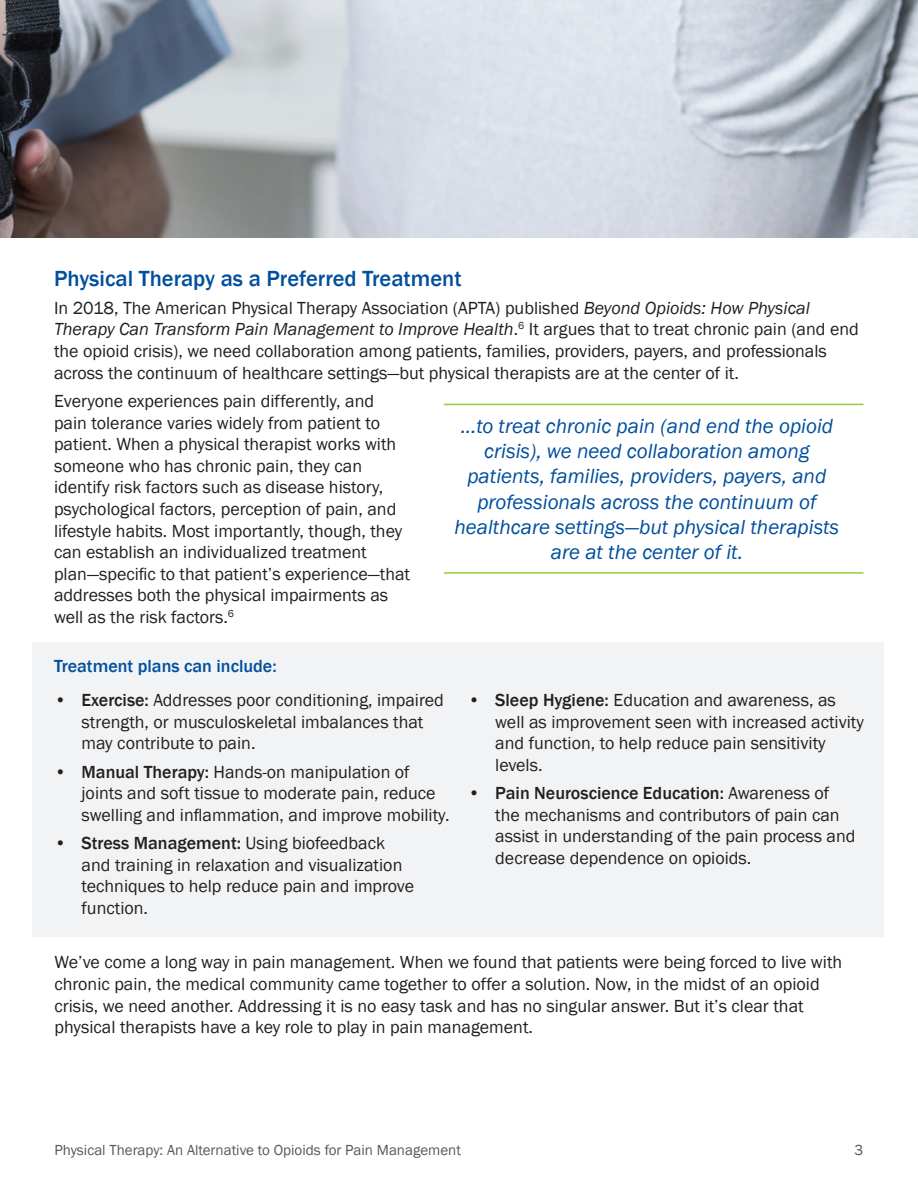
<style>
.page{position:relative;width:918px;height:1188px;background:#fff}
.page>*{position:absolute;margin:0;border:0;box-sizing:border-box;transform-origin:0 0}
.t1{font:500 22.5px "Franklin Gothic";color:#014f9e}
.t2{font:italic 21px/25.2px "Franklin Gothic";color:#014f9e;text-align:center}
.t3{font:18px/21.6px "Franklin Gothic";color:#231f20}
.t4{font:500 18px "Franklin Gothic";color:#014f9e}
.t5{font:15px "Franklin Gothic";color:#57585a}
.s1{font-style:italic}
.s2{font-weight:500}
</style>
<div class="page">
<div style="left:32px;top:643px;width:851px;height:294px;background:#f2f3f4"></div>
<hr style="left:444px;top:404px;width:419px;height:1px;background:#99ca3b">
<hr style="left:444px;top:572px;width:419px;height:2px;background:#99ca3b">
<img style="left:0;top:0;width:918px;height:238px">
<p class="t1" style="left:54px;top:264px;width:409px">Physical Therapy as a Preferred Treatment</p>
<p class="t3" style="left:54px;top:297px;width:806px">In 2018, The American Physical Therapy Association (APTA) published <span class="s1">Beyond Opioids: How Physical Therapy Can Transform Pain Management to Improve Health</span>.<sup>6</sup> It argues that to treat chronic pain (and end the opioid crisis), we need collaboration among patients, families, providers, payers, and professionals across the continuum of healthcare settings—but physical therapists are at the center of it.</p>
<p class="t3" style="left:54px;top:391px;width:358px">Everyone experiences pain differently, and pain tolerance varies widely from patient to patient. When a physical therapist works with someone who has chronic pain, they can identify risk factors such as disease history, psychological factors, perception of pain, and lifestyle habits. Most importantly, though, they can establish an individualized treatment plan—specific to that patient’s experience—that addresses both the physical impairments as well as the risk factors.<sup>6</sup></p>
<p class="t4" style="left:54px;top:654px;width:224px">Treatment plans can include:</p>
<p class="t3" style="left:82px;top:690px;width:364px;text-indent:-27px"><span class="s2">• Exercise:</span> Addresses poor conditioning, impaired strength, or musculoskeletal imbalances that may contribute to pain.</p>
<p class="t3" style="left:82px;top:761px;width:369px;text-indent:-27px"><span class="s2">• Manual Therapy:</span> Hands-on manipulation of joints and soft tissue to moderate pain, reduce swelling and inflammation, and improve mobility.</p>
<p class="t3" style="left:82px;top:833px;width:334px;text-indent:-27px"><span class="s2">• Stress Management:</span> Using biofeedback and training in relaxation and visualization techniques to help reduce pain and improve function.</p>
<p class="t2" style="left:455px;top:414px;width:386px">...to treat chronic pain (and end the opioid crisis), we need collaboration among patients, families, providers, payers, and professionals across the continuum of healthcare settings—but physical therapists are at the center of it.</p>
<p class="t3" style="left:495px;top:690px;width:370px;text-indent:-27px"><span class="s2">• Sleep Hygiene:</span> Education and awareness, as well as improvement seen with increased activity and function, to help reduce pain sensitivity levels.</p>
<p class="t3" style="left:495px;top:783px;width:362px;text-indent:-27px"><span class="s2">• Pain Neuroscience Education:</span> Awareness of the mechanisms and contributors of pain can assist in understanding of the pain process and decrease dependence on opioids.</p>
<p class="t3" style="left:55px;top:952px;width:789px">We’ve come a long way in pain management. When we found that patients were being forced to live with chronic pain, the medical community came together to offer a solution. Now, in the midst of an opioid crisis, we need another. Addressing it is no easy task and has no singular answer. But it’s clear that physical therapists have a key role to play in pain management.</p>
<p class="t5" style="left:55px;top:1141px;width:408px">Physical Therapy: An Alternative to Opioids for Pain Management</p>
<p class="t5" style="left:855px;top:1141px;width:10px">3</p>
</div>
